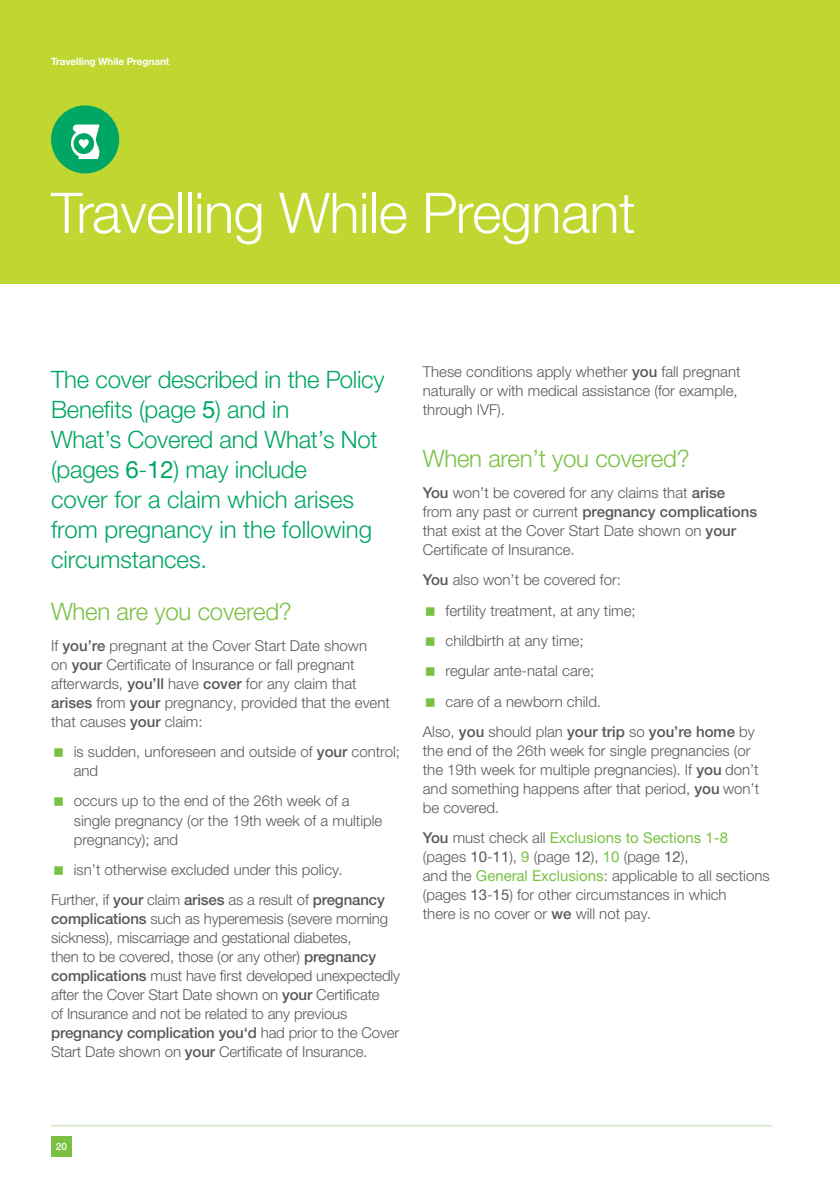
<style>
.page{position:relative;width:840px;height:1191px;background:#fff}
.page>*{position:absolute;margin:0;border:0;box-sizing:border-box;transform-origin:0 0}
.t1{font:300 56px "Helvetica Neue LTW1 G";letter-spacing:-.01em;color:#fff}
.t2{font:300 24px/30px "Helvetica Neue LTW1 G";letter-spacing:-.01em;color:#00a663}
.t3{font:300 24px "Helvetica Neue LTW1 G";letter-spacing:-.01em;color:#7ac143}
.t4{font:300 15px/19px "Helvetica Neue LTW1 G";color:#58595b}
.t5{font:500 15px "Helvetica Neue LTW1 G";color:#58595b}
.t6{font:700 10px "Helvetica Neue LTW1 G";letter-spacing:-.01em;color:#fff}
.t7{font:500 10px "Helvetica Neue LTW1 G";color:#fff}
.s1{font-weight:400}
.s2{font-weight:500}
.s3{font-family:"Calibri";font-weight:700;color:#a6a6a6}
.s4{font-weight:300}
.s5{font-weight:400;color:#7ac143}
</style>
<div class="page">
<div style="left:0;top:0;width:839px;height:283px;background:#bfd730"></div>
<div style="left:51px;top:105px;width:68px;height:68px;background:#00a663;border-radius:50%"></div>
<svg style="left:71px;top:124px;width:28px;height:35px"></svg>
<hr style="left:51px;top:1124px;width:720px;height:2px;background:#dbeccb">
<div style="left:51px;top:1136px;width:21px;height:21px;background:#7ac143"></div>
<p class="t6" style="left:51px;top:55px;width:120px">Travelling While Pregnant</p>
<h1 class="t1" style="left:51px;top:179px;width:585px">Travelling While Pregnant</h1>
<h2 class="t2" style="left:51px;top:364px;width:335px">The cover described in the Policy<br>Benefits (page <span class="s1">5</span>) and in<br>What’s Covered and What’s Not (pages <span class="s1">6</span>-<span class="s1">12</span>) may include<br>cover for a claim which arises from pregnancy in the following circumstances.</h2>
<h2 class="t3" style="left:51px;top:597px;width:242px">When are you covered?</h2>
<p class="t4" style="left:51px;top:636px;width:340px">If <span class="s2">you’re</span> pregnant at the Cover Start Date shown<br>on <span class="s2">your</span> Certificate of Insurance or fall pregnant afterwards, <span class="s2">you’ll</span> have <span class="s2">cover</span> for any claim that <span class="s2">arises</span> from <span class="s2">your</span> pregnancy, provided that the event that causes <span class="s2">your</span> claim:</p>
<p class="t4" style="left:74px;top:742px;width:327px">is sudden, unforeseen and outside of <span class="s2">your</span> control; and</p>
<p class="t4" style="left:74px;top:791px;width:310px">occurs up to the end of the 26th week of a single pregnancy (or the 19th week of a multiple pregnancy); and</p>
<p class="t4" style="left:51px;top:854px;width:335px;line-height:30.4px;text-indent:23px">isn’t otherwise excluded under this policy.<br>Further, if <span class="s2">your</span> claim <span class="s2">arises</span> as a result of <span class="s2">pregnancy</span></p>
<p class="t4" style="left:51px;top:909px;width:350px"><span class="s2">complications</span> such as hyperemesis (severe morning sickness), miscarriage and gestational diabetes,<br>then to be covered, those (or any other) <span class="s2">pregnancy complications</span> must have first developed unexpectedly after the Cover Start Date shown on <span class="s2">your</span> Certificate<br>of Insurance and not be related to any previous <span class="s2">pregnancy complication you‘d</span> had prior to the Cover Start Date shown on <span class="s2">your</span> Certificate of Insurance.</p>
<p class="t4" style="left:422px;top:362px;width:319px">These conditions apply whether <span class="s2">you</span> fall pregnant naturally or with medical assistance (for example, through IVF).</p>
<h2 class="t3" style="left:422px;top:444px;width:268px">When aren’t you covered?</h2>
<p class="t4" style="left:422px;top:483px;width:336px"><span class="s2">You</span> won’t be covered for any claims that <span class="s2">arise </span>from any past or current <span class="s2">pregnancy complications </span>that exist at the Cover Start Date shown on <span class="s2">your </span>Certificate of Insurance<span class="s3">.</span></p>
<p class="t4" style="left:422px;top:570px;width:200px"><span class="s2">You</span> also won’t be covered for:</p>
<p class="t4" style="left:445px;top:600px;width:191px">fertility treatment, at any time;</p>
<p class="t4" style="left:445px;top:631px;width:139px">childbirth at any time;</p>
<p class="t4" style="left:445px;top:661px;width:150px">regular ante-natal care;</p>
<p class="t4" style="left:445px;top:692px;width:157px">care of a newborn child.</p>
<p class="t5" style="left:422px;top:722px;width:333px"><span class="s4">Also,</span> you <span class="s4">should plan</span> your trip <span class="s4">so</span> you’re home <span class="s4">by</span></p>
<p class="t4" style="left:422px;top:741px;width:338px">the end of the 26th week for single pregnancies (or the 19th week for multiple pregnancies). If <span class="s2">you</span> don’t and something happens after that period, <span class="s2">you</span> won’t be covered.</p>
<p class="t4" style="left:422px;top:828px;width:348px"><span class="s2">You</span> must check all <span class="s5">Exclusions to Sections 1-8 </span>(pages <span class="s1">10</span>-<span class="s1">11</span>), <span class="s5">9</span> (page <span class="s1">12</span>), <span class="s5">10</span> (page <span class="s1">12</span>),<br>and the <span class="s5">General Exclusions</span>: applicable to all sections (pages <span class="s1">13</span>-<span class="s1">15</span>) for other circumstances in which<br>there is no cover or <span class="s2">we</span> will not pay.</p>
<p class="t7" style="left:56px;top:1140px;width:13px">20</p>
</div>
